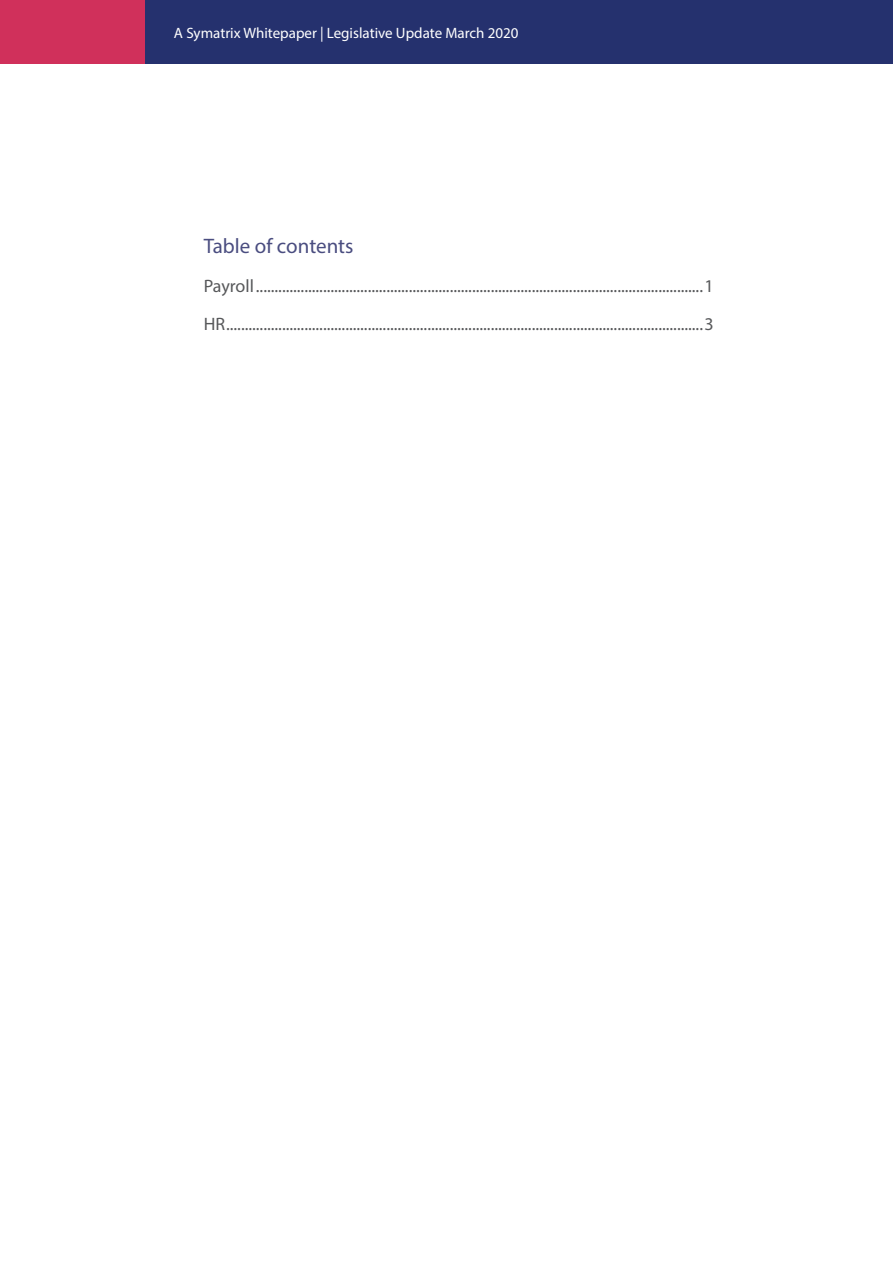
<style>
.page{position:relative;width:893px;height:1263px;background:#fff}
.page>*{position:absolute;margin:0;border:0;box-sizing:border-box;transform-origin:0 0}
._11_table_of_centent{font:21px "Myriad Pro";color:#4a4d80}
._12_table_of_content{font:18px "Myriad Pro";color:#57585a}
.t1{font:15px "Myriad Pro";color:#fff}
</style>
<div class="page">
<div style="left:0;top:0;width:893px;height:64px;background:#25316e"></div>
<div style="left:0;top:0;width:144px;height:64px;background:#d0305b"></div>
<p class="t1" style="left:174px;top:23px;width:346px">A Symatrix Whitepaper | Legislative Update March 2020</p>
<p class="_11_table_of_centent" style="left:204px;top:233px;width:151px">Table of contents</p>
<p class="_12_table_of_content" style="left:204px;top:275px;width:512px">Payroll........................................................................................................................1</p>
<p class="_12_table_of_content" style="left:204px;top:313px;width:512px">HR................................................................................................................................3</p>
</div>
